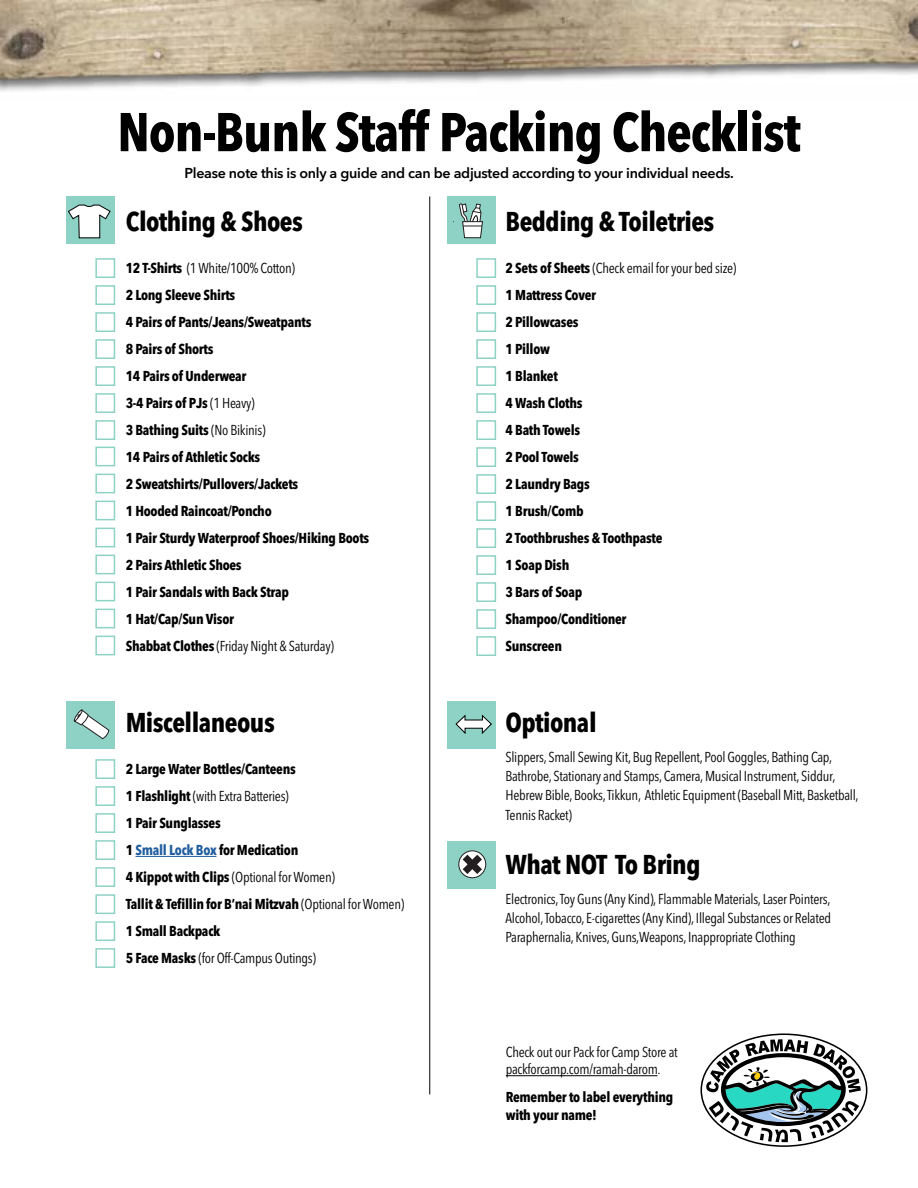
<style>
.page{position:relative;width:918px;height:1188px;background:#fff}
.page>*{position:absolute;margin:0;border:0;box-sizing:border-box;transform-origin:0 0}
.t1{font:700 54px "Avenir Next LT Pro Condensed";letter-spacing:-.02em;color:#000}
.t2{font:700 27px "Avenir Next LT Pro Condensed";letter-spacing:-.02em;color:#000}
.t3{font:700 14.25px/27px "Avenir Next LT Pro Condensed";letter-spacing:-.02em;color:#000}
.t4{font:14.25px/19.2px "Avenir Next LT Pro Condensed";letter-spacing:-.02em;color:#000}
.t5{font:600 14.25px "Avenir Next LT Pro";letter-spacing:-.02em;color:#000}
.s1{font-weight:400}
.s2{color:#215e9e}
</style>
<div class="page">
<hr style="left:135px;top:856px;width:81px;height:1px;background:#215e9e">
<div style="left:95px;top:258px;width:20px;height:20px;border:2px solid #8ed2c5"></div>
<div style="left:66px;top:196px;width:48px;height:48px;background:#8ed2c5"></div>
<div style="left:95px;top:285px;width:20px;height:20px;border:2px solid #8ed2c5"></div>
<div style="left:95px;top:312px;width:20px;height:20px;border:2px solid #8ed2c5"></div>
<div style="left:95px;top:339px;width:20px;height:20px;border:2px solid #8ed2c5"></div>
<div style="left:95px;top:366px;width:20px;height:20px;border:2px solid #8ed2c5"></div>
<div style="left:95px;top:393px;width:20px;height:20px;border:2px solid #8ed2c5"></div>
<div style="left:95px;top:420px;width:20px;height:20px;border:2px solid #8ed2c5"></div>
<div style="left:95px;top:447px;width:20px;height:19px;border:2px solid #8ed2c5"></div>
<div style="left:95px;top:474px;width:20px;height:19px;border:2px solid #8ed2c5"></div>
<div style="left:95px;top:501px;width:20px;height:19px;border:2px solid #8ed2c5"></div>
<div style="left:95px;top:528px;width:20px;height:19px;border:2px solid #8ed2c5"></div>
<div style="left:95px;top:555px;width:20px;height:19px;border:2px solid #8ed2c5"></div>
<div style="left:95px;top:582px;width:20px;height:19px;border:2px solid #8ed2c5"></div>
<div style="left:95px;top:609px;width:20px;height:19px;border:2px solid #8ed2c5"></div>
<div style="left:95px;top:636px;width:20px;height:19px;border:2px solid #8ed2c5"></div>
<div style="left:476px;top:258px;width:20px;height:20px;border:2px solid #8ed2c5"></div>
<div style="left:476px;top:285px;width:20px;height:20px;border:2px solid #8ed2c5"></div>
<div style="left:476px;top:312px;width:20px;height:20px;border:2px solid #8ed2c5"></div>
<div style="left:476px;top:339px;width:20px;height:20px;border:2px solid #8ed2c5"></div>
<div style="left:476px;top:366px;width:20px;height:20px;border:2px solid #8ed2c5"></div>
<div style="left:476px;top:393px;width:20px;height:20px;border:2px solid #8ed2c5"></div>
<div style="left:476px;top:420px;width:20px;height:20px;border:2px solid #8ed2c5"></div>
<div style="left:476px;top:447px;width:20px;height:20px;border:2px solid #8ed2c5"></div>
<div style="left:476px;top:474px;width:20px;height:20px;border:2px solid #8ed2c5"></div>
<div style="left:476px;top:501px;width:20px;height:20px;border:2px solid #8ed2c5"></div>
<div style="left:476px;top:528px;width:20px;height:20px;border:2px solid #8ed2c5"></div>
<div style="left:476px;top:555px;width:20px;height:20px;border:2px solid #8ed2c5"></div>
<div style="left:476px;top:582px;width:20px;height:20px;border:2px solid #8ed2c5"></div>
<div style="left:476px;top:609px;width:20px;height:20px;border:2px solid #8ed2c5"></div>
<div style="left:476px;top:636px;width:20px;height:20px;border:2px solid #8ed2c5"></div>
<div style="left:95px;top:894px;width:20px;height:20px;border:2px solid #8ed2c5"></div>
<div style="left:95px;top:948px;width:20px;height:20px;border:2px solid #8ed2c5"></div>
<div style="left:95px;top:921px;width:20px;height:20px;border:2px solid #8ed2c5"></div>
<div style="left:95px;top:759px;width:20px;height:20px;border:2px solid #8ed2c5"></div>
<div style="left:95px;top:786px;width:20px;height:20px;border:2px solid #8ed2c5"></div>
<div style="left:95px;top:813px;width:20px;height:20px;border:2px solid #8ed2c5"></div>
<div style="left:95px;top:840px;width:20px;height:20px;border:2px solid #8ed2c5"></div>
<div style="left:95px;top:867px;width:20px;height:20px;border:2px solid #8ed2c5"></div>
<hr style="left:429px;top:196px;width:1px;height:898px;background:#000">
<svg style="left:69px;top:205px;width:42px;height:33px"></svg>
<div style="left:66px;top:701px;width:48px;height:48px;background:#8ed2c5"></div>
<svg style="left:73px;top:709px;width:36px;height:30px"></svg>
<div style="left:448px;top:196px;width:48px;height:48px;background:#8ed2c5"></div>
<svg style="left:459px;top:203px;width:24px;height:35px"></svg>
<div style="left:448px;top:701px;width:48px;height:48px;background:#8ed2c5"></div>
<svg style="left:456px;top:715px;width:36px;height:19px"></svg>
<div style="left:448px;top:841px;width:48px;height:48px;background:#8ed2c5"></div>
<svg style="left:459px;top:851px;width:27px;height:27px"></svg>
<div style="left:459px;top:851px;width:27px;height:27px;border:1px solid #231f20;border-radius:50%"></div>
<svg style="left:463px;top:855px;width:19px;height:19px"></svg>
<img style="left:0;top:0;width:918px;height:91px">
<hr style="left:506px;top:1075px;width:152px;height:1px;background:#000">
<svg style="left:701px;top:1034px;width:166px;height:112px"></svg>
<svg style="left:706px;top:1039px;width:155px;height:103px"></svg>
<h1 class="t1" style="left:117px;top:99px;width:685px">Non-Bunk Staff Packing Checklist</h1>
<p class="t5" style="left:184px;top:161px;width:551px">Please note this is only a guide and can be adjusted according to your individual needs.</p>
<h2 class="t2" style="left:126px;top:205px;width:179px">Clothing &amp; Shoes</h2>
<p class="t3" style="left:126px;top:254px;width:245px">12 T-Shirts <span class="s1">(1 White/100% Cotton)<br></span>2 Long Sleeve Shirts<br>4 Pairs of Pants/Jeans/Sweatpants<br>8 Pairs of Shorts<br>14 Pairs of Underwear<br>3-4 Pairs of PJs <span class="s1">(1 Heavy)<br></span>3 Bathing Suits <span class="s1">(No Bikinis)<br></span>14 Pairs of Athletic Socks<br>2 Sweatshirts/Pullovers/Jackets<br>1 Hooded Raincoat/Poncho<br>1 Pair Sturdy Waterproof Shoes/Hiking Boots<br>2 Pairs Athletic Shoes<br>1 Pair Sandals with Back Strap<br>1 Hat/Cap/Sun Visor<br>Shabbat Clothes <span class="s1">(Friday Night &amp; Saturday)</span></p>
<h2 class="t2" style="left:126px;top:706px;width:151px">Miscellaneous</h2>
<p class="t3" style="left:126px;top:755px;width:280px">2 Large Water Bottles/Canteens<br>1 Flashlight <span class="s1">(with Extra Batteries)<br></span>1 Pair Sunglasses<br>1 <span class="s2">Small Lock Box</span> for Medication<br>4 Kippot with Clips <span class="s1">(Optional for Women)<br></span>Tallit &amp; Tefillin for B’nai Mitzvah <span class="s1">(Optional for Women)<br></span>1 Small Backpack<br>5 Face Masks <span class="s1">(for Off-Campus Outings)</span></p>
<h2 class="t2" style="left:506px;top:205px;width:210px">Bedding &amp; Toiletries</h2>
<p class="t3" style="left:506px;top:254px;width:232px">2 Sets of Sheets <span class="s1">(Check email for your bed size)<br></span>1 Mattress Cover<br>2 Pillowcases<br>1 Pillow<br>1 Blanket<br>4 Wash Cloths<br>4 Bath Towels<br>2 Pool Towels<br>2 Laundry Bags<br>1 Brush/Comb<br>2 Toothbrushes &amp; Toothpaste<br>1 Soap Dish<br>3 Bars of Soap<br>Shampoo/Conditioner<br>Sunscreen</p>
<h2 class="t2" style="left:506px;top:706px;width:93px">Optional</h2>
<p class="t4" style="left:506px;top:747px;width:355px">Slippers, Small Sewing Kit, Bug Repellent, Pool Goggles, Bathing Cap, Bathrobe, Stationary and Stamps, Camera, Musical Instrument, Siddur, Hebrew Bible, Books, Tikkun, Athletic Equipment (Baseball Mitt, Basketball, Tennis Racket)</p>
<h2 class="t2" style="left:506px;top:848px;width:197px">What NOT To Bring</h2>
<p class="t4" style="left:506px;top:888px;width:327px;text-align:justify">Electronics, Toy Guns (Any Kind), Flammable Materials, Laser Pointers, Alcohol, Tobacco, E-cigarettes (Any Kind), Illegal Substances or Related Paraphernalia, Knives, Guns,Weapons, Inappropriate Clothing</p>
<p class="t4" style="left:506px;top:1043px;width:173px;line-height:17.2px">Check out our Pack for Camp Store at packforcamp.com/ramah-darom.</p>
<p class="t3" style="left:506px;top:1089px;width:169px;line-height:17.2px">Remember to label everything with your name!</p>
</div>
